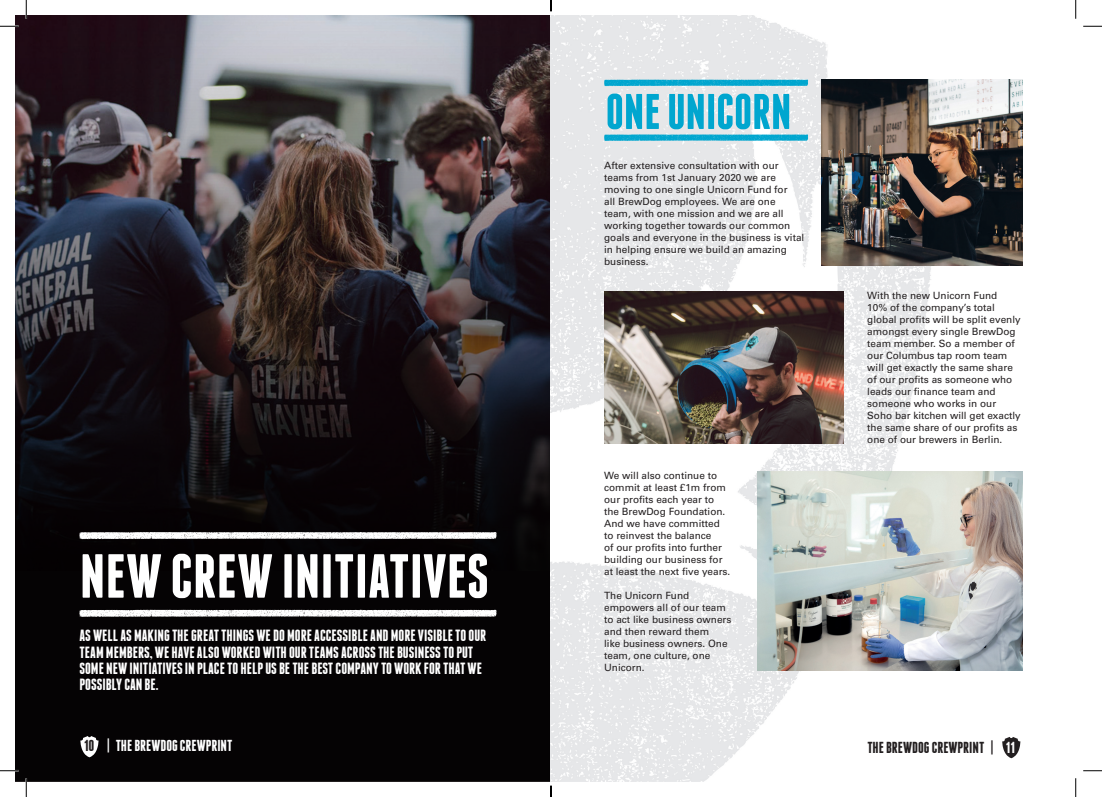
<style>
.page{position:relative;width:1102px;height:797px;background:#fff}
.page>*{position:absolute;margin:0;border:0;box-sizing:border-box;transform-origin:0 0}
.t1{font:700 62.12px "Franchise";letter-spacing:.005em;color:#fff}
.t2{font:700 50px "Franchise";color:#00a6cf}
.t3{font:700 16.25px/16.2px "Franchise";color:#fff}
.t4{font:700 15.88px "Franchise";color:#fff}
.t5{font:700 15.88px "Franchise";color:#231f20}
.t6{font:10px/12px "Univers";color:#231f20}
.s1{color:#231f20}
.s2{color:#fff}
</style>
<div class="page">
<svg style="left:16px;top:16px;width:535px;height:765px;background:#252124"></svg>
<svg style="left:79px;top:532px;width:418px;height:7px"></svg>
<svg style="left:79px;top:609px;width:418px;height:8px"></svg>
<img style="left:551px;top:16px;width:535px;height:765px">
<svg style="left:604px;top:79px;width:204px;height:7px"></svg>
<svg style="left:604px;top:134px;width:204px;height:7px"></svg>
<img style="left:821px;top:79px;width:201px;height:186px">
<img style="left:604px;top:292px;width:239px;height:151px">
<img style="left:757px;top:471px;width:265px;height:199px">
<svg style="left:1002px;top:737px;width:18px;height:21px"></svg>
<svg style="left:80px;top:736px;width:18px;height:21px"></svg>
<svg style="left:0;top:25px;width:19px;height:2px"></svg>
<svg style="left:1083px;top:25px;width:18px;height:2px"></svg>
<svg style="left:0;top:770px;width:19px;height:1px"></svg>
<svg style="left:1083px;top:770px;width:18px;height:1px"></svg>
<svg style="left:25px;top:0;width:2px;height:19px"></svg>
<svg style="left:25px;top:778px;width:2px;height:19px"></svg>
<svg style="left:1074px;top:0;width:2px;height:19px"></svg>
<svg style="left:1074px;top:778px;width:2px;height:19px"></svg>
<svg style="left:550px;top:785px;width:1px;height:12px"></svg>
<p class="t1" style="left:80px;top:547px;width:410px">NEW CREW INITIATIVES</p>
<p class="t3" style="left:79px;top:627px;width:408px">AS WELL AS MAKING THE GREAT THINGS WE DO MORE ACCESSIBLE AND MORE VISIBLE TO OUR TEAM MEMBERS, WE HAVE ALSO WORKED WITH OUR TEAMS ACROSS THE BUSINESS TO PUT SOME NEW INITIATIVES IN PLACE TO HELP US BE THE BEST COMPANY TO WORK FOR THAT WE POSSIBLY CAN BE.</p>
<p class="t2" style="left:605px;top:88px;width:187px">ONE UNICORN</p>
<p class="t6" style="left:604px;top:159px;width:202px">After extensive consultation with our teams from 1st January 2020 we are moving to one single Unicorn Fund for<br>all BrewDog employees. We are one team, with one mission and we are all working together towards our common goals and everyone in the business is vital in helping ensure we build an amazing business.</p>
<p class="t6" style="left:604px;top:469px;width:128px">We will also continue to commit at least £1m from our profits each year to the BrewDog Foundation.<br>And we have committed to reinvest the balance<br>of our profits into further building our business for at least the next five years.</p>
<p class="t6" style="left:604px;top:589px;width:129px">The Unicorn Fund empowers all of our team to act like business owners and then reward them<br>like business owners. One team, one culture, one<br>Unicorn.</p>
<p class="t6" style="left:867px;top:290px;width:155px">With the new Unicorn Fund<br>10% of the company’s total global profits will be split evenly amongst every single BrewDog team member. So a member of our Columbus tap room team will get exactly the same share of our profits as someone who leads our finance team and someone who works in our<br>Soho bar kitchen will get exactly the same share of our profits as one of our brewers in Berlin.</p>
<p class="t4" style="left:84px;top:738px;width:150px"><span class="s1">10</span> | THE BREWDOG CREWPRINT</p>
<p class="t5" style="left:867px;top:740px;width:149px">THE BREWDOG CREWPRINT | <span class="s2">11</span></p>
</div>
